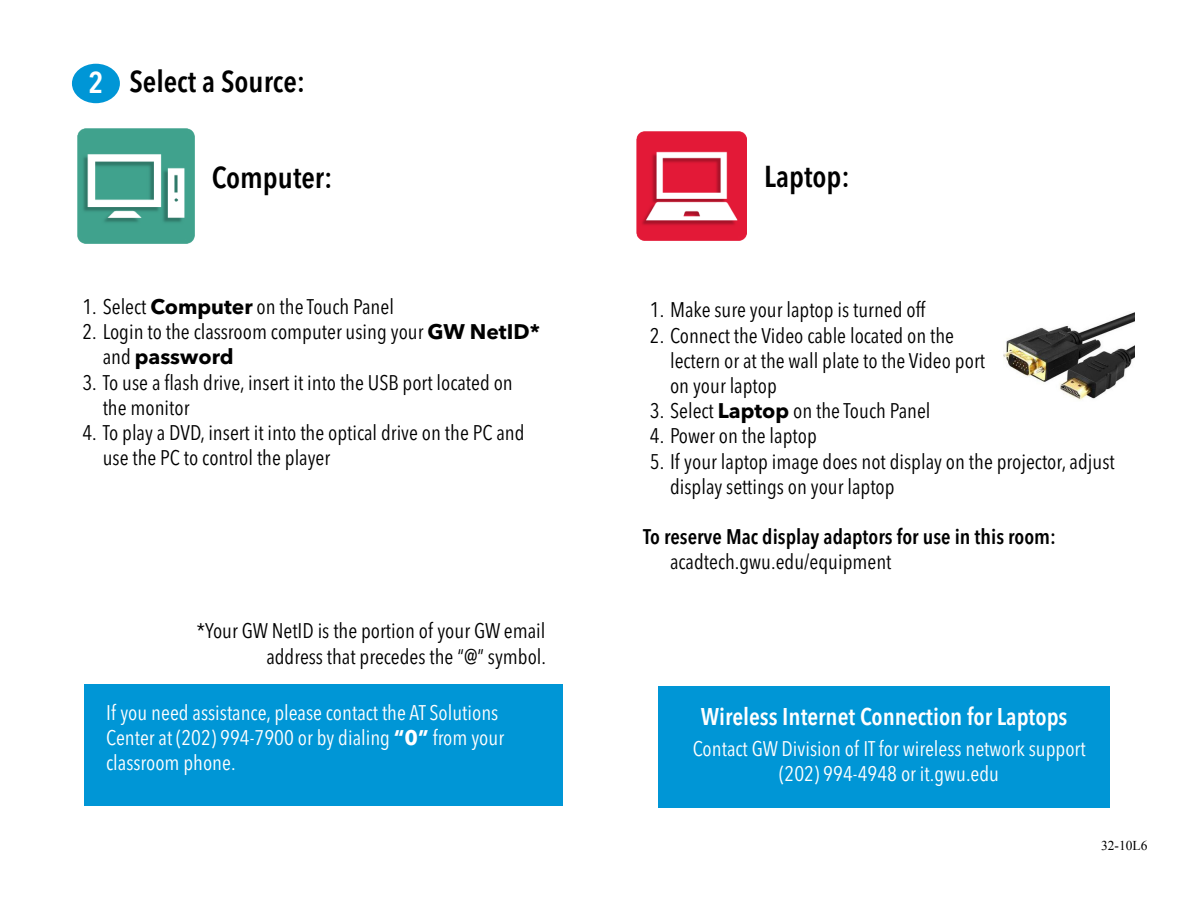
<style>
.page{position:relative;width:1188px;height:918px;background:#fff}
.page>*{position:absolute;margin:0;border:0;box-sizing:border-box;transform-origin:0 0}
.t1{font:600 condensed 30px "Avenir Next LT Pro";color:#000}
.t2{font:600 condensed 24px "Avenir Next LT Pro";color:#fff}
.t3{font:condensed 21px/25.2px "Avenir Next LT Pro";color:#000}
.t4{font:condensed 21px/25.2px "Avenir Next LT Pro";color:#fff}
.t5{font:600 condensed 21px "Avenir Next LT Pro";color:#000}
.t6{font:13.5px "Times New Roman";color:#000}
.s1{color:#fff}
.s2{font-weight:700;font-stretch:normal}
</style>
<div class="page">
<div style="left:72px;top:64px;width:48px;height:39px;background:#0096d6;border-radius:50%"></div>
<img style="left:78px;top:129px;width:116px;height:114px">
<div style="left:84px;top:684px;width:479px;height:122px;background:#0096d6"></div>
<div style="left:658px;top:687px;width:451px;height:121px;background:#0096d6"></div>
<img style="left:1004px;top:312px;width:130px;height:88px">
<img style="left:636px;top:131px;width:110px;height:110px">
<h1 class="t1" style="left:88px;top:63px;width:218px"><span class="s1">2</span> Select a Source:</h1>
<h1 class="t1" style="left:212px;top:159px;width:122px">Computer:</h1>
<p class="t3" style="left:82px;top:294px;width:313px">1. Select <span class="s2">Computer</span> on the Touch Panel</p>
<p class="t3" style="left:103px;top:319px;width:439px;text-indent:-20px">2. Login to the classroom computer using your <span class="s2">GW NetID* </span>and <span class="s2">password</span></p>
<p class="t3" style="left:103px;top:370px;width:412px;text-indent:-20px">3. To use a flash drive, insert it into the USB port located on the monitor</p>
<p class="t3" style="left:103px;top:420px;width:423px;text-indent:-20px">4. To play a DVD, insert it into the optical drive on the PC and use the PC to control the player</p>
<p class="t3" style="left:196px;top:618px;width:351px;text-align:right">*Your GW NetID is the portion of your GW email address that precedes the “@” symbol.</p>
<p class="t4" style="left:106px;top:700px;width:399px">If you need assistance, please contact the AT Solutions<br>Center at (202) 994-7900 or by dialing <span class="s2">“0”</span> from your classroom phone.</p>
<h1 class="t1" style="left:764px;top:158px;width:87px">Laptop:</h1>
<p class="t3" style="left:650px;top:297px;width:277px">1. Make sure your laptop is turned off</p>
<p class="t3" style="left:670px;top:323px;width:316px;text-indent:-20px">2. Connect the Video cable located on the lectern or at the wall plate to the Video port on your laptop</p>
<p class="t3" style="left:650px;top:398px;width:282px">3. Select <span class="s2">Laptop</span> on the Touch Panel</p>
<p class="t3" style="left:650px;top:423px;width:168px">4. Power on the laptop</p>
<p class="t3" style="left:670px;top:449px;width:446px;text-indent:-20px">5. If your laptop image does not display on the projector, adjust display settings on your laptop</p>
<p class="t5" style="left:643px;top:524px;width:414px">To reserve Mac display adaptors for use in this room:</p>
<p class="t3" style="left:670px;top:549px;width:223px">acadtech.gwu.edu/equipment</p>
<p class="t2" style="left:701px;top:702px;width:368px">Wireless Internet Connection for Laptops</p>
<p class="t4" style="left:693px;top:735px;width:394px;text-align:center">Contact GW Division of IT for wireless network support (202) 994-4948 or it.gwu.edu</p>
<p class="t6" style="left:1101px;top:837px;width:92px">32-10L6 - p11 N</p>
</div>
